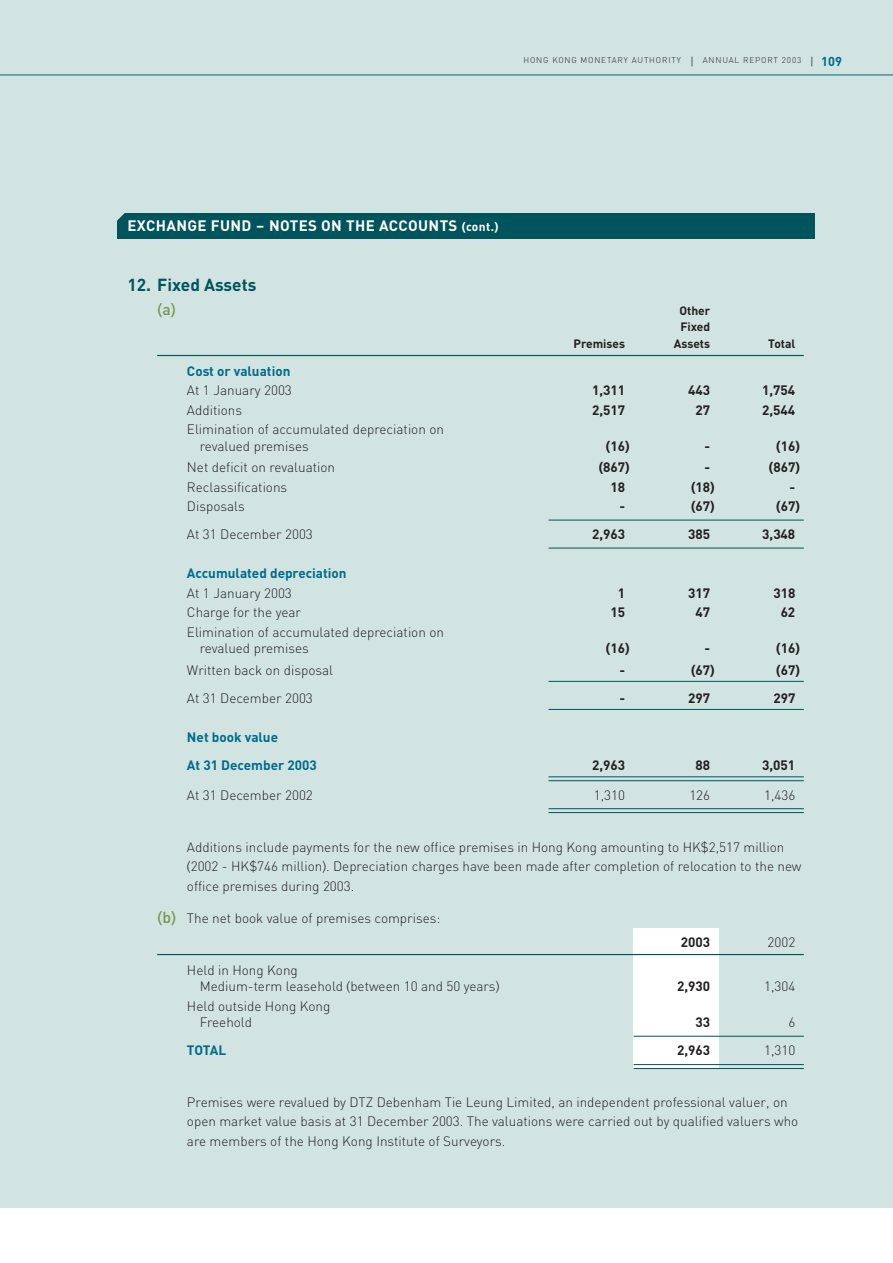
<style>
.page{position:relative;width:893px;height:1263px;background:#fff}
.page>*{position:absolute;margin:0;border:0;box-sizing:border-box;transform-origin:0 0}
.t1{font:700 17.25px "DIN";color:#00545b}
.t2{font:15.75px "Frutiger";color:#7a964d}
.t3{font:700 15px "DIN";letter-spacing:.025em;color:#fff}
.t4{font:300 13.5px/16.5px "DIN";color:#231f20}
.t5{font:700 13.5px "DIN";color:#231f20}
.t6{font:700 13.5px/28px "DIN";color:#006b89}
.t7{font:700 13.5px "Frutiger";color:#231f20}
.t8{font:700 12.75px "DIN";color:#006b89}
.t9{font:700 12px/16.5px "DIN";color:#231f20}
.t10{font:300 8.25px "DIN";letter-spacing:.1em;color:#231f20}
.s1{font-family:"Frutiger";font-size:12px}
.s2{font-size:12px}
.s3{font-family:"DIN";font-weight:500}
.s4{font-family:"DIN"}
.s5{font-family:"Frutiger"}
.s6{font-family:"Frutiger";font-weight:400;font-size:15.75px;color:#7a964d}
.s7{font-weight:500;font-size:15.75px;color:#7a964d}
</style>
<div class="page">
<div style="left:0;top:0;width:892px;height:1208px;background:#d1e4e1"></div>
<hr style="left:0;top:74px;width:892px;height:1px;background:#006b89">
<div style="left:117px;top:213px;width:697px;height:25px;background:#00545b"></div>
<svg style="left:117px;top:213px;width:8px;height:8px"></svg>
<div style="left:633px;top:928px;width:85px;height:141px;background:#fff"></div>
<hr style="left:548px;top:520px;width:255px;height:1px;background:#00545b">
<hr style="left:548px;top:548px;width:255px;height:1px;background:#00545b">
<hr style="left:548px;top:812px;width:255px;height:1px;background:#00545b">
<hr style="left:548px;top:808px;width:255px;height:1px;background:#00545b">
<hr style="left:548px;top:780px;width:255px;height:1px;background:#00545b">
<hr style="left:548px;top:776px;width:255px;height:1px;background:#00545b">
<hr style="left:548px;top:681px;width:255px;height:1px;background:#00545b">
<hr style="left:548px;top:709px;width:255px;height:1px;background:#00545b">
<hr style="left:633px;top:1068px;width:170px;height:1px;background:#00545b">
<hr style="left:633px;top:1064px;width:170px;height:1px;background:#00545b">
<hr style="left:633px;top:1036px;width:170px;height:1px;background:#00545b">
<hr style="left:157px;top:355px;width:646px;height:1px;background:#00545b">
<hr style="left:157px;top:954px;width:646px;height:1px;background:#00545b">
<p class="t10" style="left:523px;top:57px;width:159px">HONG KONG MONETARY AUTHORITY</p>
<p class="t10" style="left:702px;top:57px;width:100px">ANNUAL REPORT 2003</p>
<p class="t8" style="left:821px;top:57px;width:22px">109</p>
<p class="t3" style="left:127px;top:220px;width:372px">EXCHANGE FUND - NOTES ON THE ACCOUNTS <span class="s1">(</span><span class="s2">cont.</span><span class="s1">)</span></p>
<p class="t1" style="left:127px;top:278px;width:131px">12. Fixed Assets</p>
<p class="t2" style="left:157px;top:303px;width:20px">(<span class="s3">a</span>)</p>
<p class="t9" style="left:679px;top:303px;width:32px">Other<br>Fixed</p>
<p class="t9" style="left:573px;top:336px;width:53px">Premises</p>
<p class="t9" style="left:673px;top:336px;width:38px">Assets</p>
<p class="t9" style="left:768px;top:336px;width:29px">Total</p>
<p class="t6" style="left:187px;top:358px;width:105px">Cost or valuation</p>
<p class="t4" style="left:187px;top:384px;width:106px">At 1 January 2003</p>
<p class="t5" style="left:592px;top:385px;width:35px">1,311</p>
<p class="t5" style="left:688px;top:385px;width:23px">443</p>
<p class="t5" style="left:762px;top:385px;width:35px">1,754</p>
<p class="t4" style="left:187px;top:403px;width:57px">Additions</p>
<p class="t5" style="left:592px;top:405px;width:35px">2,517</p>
<p class="t5" style="left:695px;top:405px;width:16px">27</p>
<p class="t5" style="left:762px;top:405px;width:35px">2,544</p>
<p class="t4" style="left:200px;top:423px;width:246px;text-indent:-13px">Elimination of accumulated depreciation on revalued premises</p>
<p class="t7" style="left:606px;top:440px;width:25px">(<span class="s4">16</span>)</p>
<p class="t5" style="left:704px;top:441px;width:7px">-</p>
<p class="t7" style="left:776px;top:440px;width:25px">(<span class="s4">16</span>)</p>
<p class="t4" style="left:187px;top:461px;width:150px">Net deficit on revaluation</p>
<p class="t5" style="left:598px;top:463px;width:32px"><span class="s5">(</span>867<span class="s5">)</span></p>
<p class="t5" style="left:704px;top:463px;width:7px">-</p>
<p class="t5" style="left:768px;top:463px;width:32px"><span class="s5">(</span>867<span class="s5">)</span></p>
<p class="t4" style="left:187px;top:480px;width:102px">Reclassifications</p>
<p class="t5" style="left:610px;top:482px;width:16px">18</p>
<p class="t7" style="left:691px;top:482px;width:25px">(<span class="s4">18</span>)</p>
<p class="t5" style="left:789px;top:482px;width:7px">-</p>
<p class="t4" style="left:187px;top:500px;width:59px">Disposals</p>
<p class="t5" style="left:619px;top:501px;width:7px">-</p>
<p class="t7" style="left:691px;top:501px;width:25px">(<span class="s4">67</span>)</p>
<p class="t7" style="left:776px;top:501px;width:25px">(<span class="s4">67</span>)</p>
<p class="t4" style="left:187px;top:528px;width:127px">At 31 December 2003</p>
<p class="t5" style="left:592px;top:529px;width:35px">2,963</p>
<p class="t5" style="left:688px;top:529px;width:23px">385</p>
<p class="t5" style="left:762px;top:529px;width:35px">3,348</p>
<p class="t6" style="left:187px;top:561px;width:161px">Accumulated depreciation</p>
<p class="t4" style="left:187px;top:586px;width:106px">At 1 January 2003</p>
<p class="t5" style="left:617px;top:588px;width:9px">1</p>
<p class="t5" style="left:688px;top:588px;width:23px">317</p>
<p class="t5" style="left:773px;top:588px;width:23px">318</p>
<p class="t4" style="left:187px;top:606px;width:115px">Charge for the year</p>
<p class="t5" style="left:610px;top:608px;width:16px">15</p>
<p class="t5" style="left:695px;top:608px;width:16px">47</p>
<p class="t5" style="left:780px;top:608px;width:16px">62</p>
<p class="t4" style="left:200px;top:625px;width:246px;text-indent:-13px">Elimination of accumulated depreciation on revalued premises</p>
<p class="t7" style="left:606px;top:643px;width:25px">(<span class="s4">16</span>)</p>
<p class="t5" style="left:704px;top:644px;width:7px">-</p>
<p class="t7" style="left:776px;top:643px;width:25px">(<span class="s4">16</span>)</p>
<p class="t4" style="left:187px;top:663px;width:147px">Written back on disposal</p>
<p class="t5" style="left:619px;top:665px;width:7px">-</p>
<p class="t7" style="left:691px;top:665px;width:25px">(<span class="s4">67</span>)</p>
<p class="t7" style="left:776px;top:665px;width:25px">(<span class="s4">67</span>)</p>
<p class="t4" style="left:187px;top:691px;width:127px">At 31 December 2003</p>
<p class="t5" style="left:619px;top:693px;width:7px">-</p>
<p class="t5" style="left:688px;top:693px;width:23px">297</p>
<p class="t5" style="left:773px;top:693px;width:23px">297</p>
<p class="t6" style="left:187px;top:724px;width:131px">Net book value<br>At 31 December 2003</p>
<p class="t5" style="left:592px;top:760px;width:35px">2,963</p>
<p class="t5" style="left:695px;top:760px;width:16px">88</p>
<p class="t5" style="left:762px;top:760px;width:35px">3,051</p>
<p class="t4" style="left:187px;top:788px;width:127px">At 31 December 2002</p>
<p class="t4" style="left:594px;top:788px;width:33px">1,310</p>
<p class="t4" style="left:689px;top:788px;width:22px">126</p>
<p class="t4" style="left:764px;top:788px;width:33px">1,436</p>
<p class="t4" style="left:187px;top:839px;width:616px;line-height:19.5px">Additions include payments for the new office premises in Hong Kong amounting to HK$2,517 million <span class="s5">(</span>2002 - HK$746 million<span class="s5">)</span>. Depreciation charges have been made after completion of relocation to the new office premises during 2003.</p>
<p class="t4" style="left:157px;top:911px;width:285px"><span class="s6">(</span><span class="s7">b</span><span class="s6">)</span> The net book value of premises comprises:</p>
<p class="t5" style="left:681px;top:937px;width:31px">2003</p>
<p class="t4" style="left:767px;top:935px;width:29px">2002</p>
<p class="t4" style="left:200px;top:963px;width:301px;text-indent:-13px">Held in Hong Kong<br>Medium-term leasehold <span class="s5">(</span>between 10 and 50 years<span class="s5">)</span></p>
<p class="t5" style="left:677px;top:981px;width:35px">2,930</p>
<p class="t4" style="left:764px;top:980px;width:33px">1,304</p>
<p class="t4" style="left:200px;top:999px;width:132px;text-indent:-13px">Held outside Hong Kong<br>Freehold</p>
<p class="t5" style="left:695px;top:1017px;width:16px">33</p>
<p class="t4" style="left:788px;top:1016px;width:8px">6</p>
<p class="t6" style="left:187px;top:1038px;width:41px">TOTAL</p>
<p class="t5" style="left:677px;top:1045px;width:35px">2,963</p>
<p class="t4" style="left:764px;top:1044px;width:33px">1,310</p>
<p class="t4" style="left:187px;top:1094px;width:613px;line-height:19.5px">Premises were revalued by DTZ Debenham Tie Leung Limited, an independent professional valuer, on open market value basis at 31 December 2003. The valuations were carried out by qualified valuers who are members of the Hong Kong Institute of Surveyors.</p>
</div>
